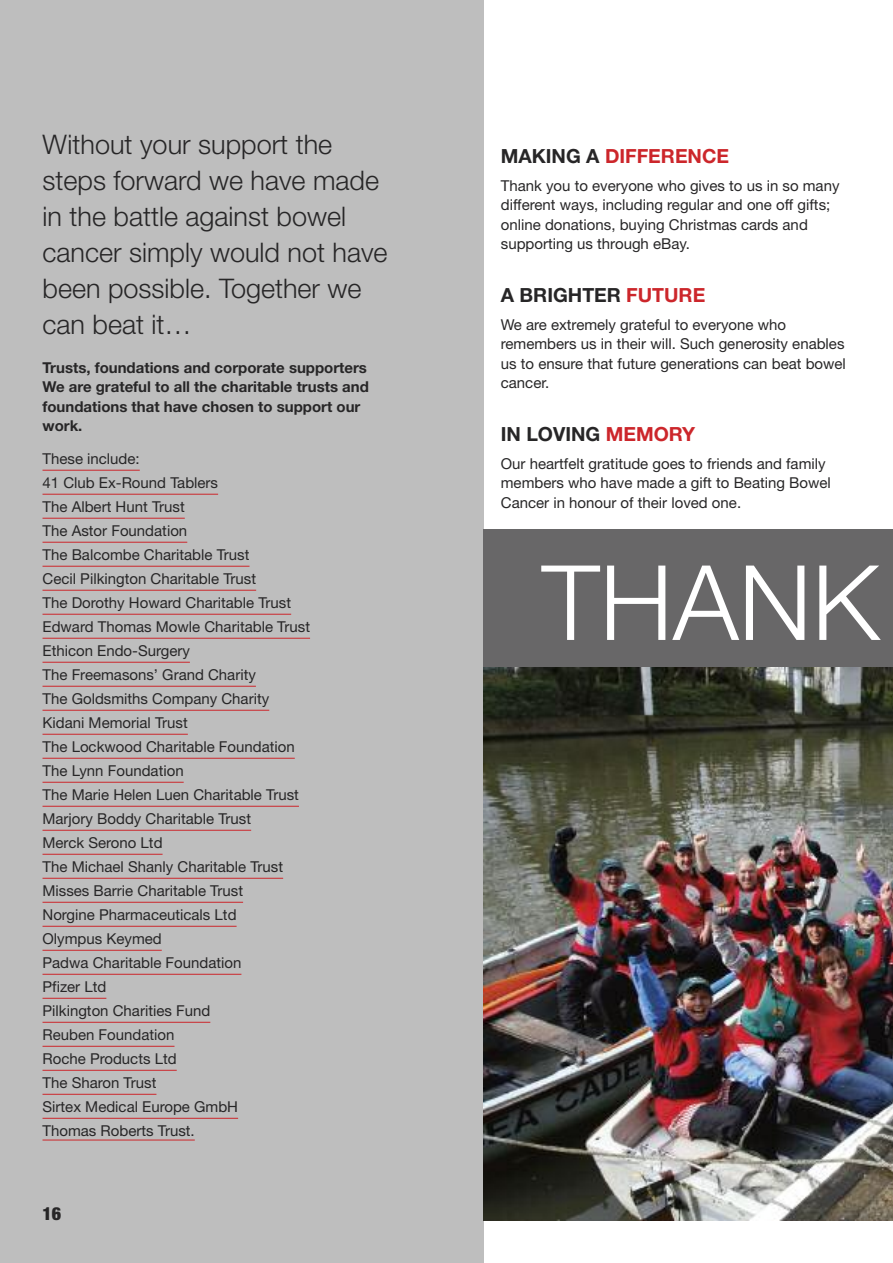
<style>
.page{position:relative;width:893px;height:1263px;background:#fff}
.page>*{position:absolute;margin:0;border:0;box-sizing:border-box;transform-origin:0 0}
.t1{font:300 104.1px "Helvetica Neue";color:#fff}
.t2{font:300 27px/36px "Helvetica Neue";color:#272627}
.t3{font:700 19.5px "Helvetica Neue";color:#272627}
.t4{font:700 19.5px "Helvetica Neue";color:#cc262b}
.t5{font:900 condensed 18px "Helvetica Neue";color:#272627}
.t6{font:15px/24px "Helvetica Neue";color:#272627}
.t7{font:700 15px/19.5px "Helvetica Neue";color:#272627}
.s1{color:#272627}
.s2{color:#cc262b}
</style>
<div class="page">
<div style="left:0;top:0;width:484px;height:1263px;background:#bebebe"></div>
<hr style="left:43px;top:470px;width:97px;height:1px;background:#cc262b">
<hr style="left:43px;top:494px;width:175px;height:1px;background:#cc262b">
<hr style="left:43px;top:518px;width:142px;height:1px;background:#cc262b">
<hr style="left:43px;top:542px;width:144px;height:1px;background:#cc262b">
<hr style="left:43px;top:566px;width:207px;height:1px;background:#cc262b">
<hr style="left:43px;top:590px;width:213px;height:1px;background:#cc262b">
<hr style="left:43px;top:614px;width:248px;height:1px;background:#cc262b">
<hr style="left:43px;top:638px;width:267px;height:1px;background:#cc262b">
<hr style="left:43px;top:662px;width:147px;height:1px;background:#cc262b">
<hr style="left:43px;top:686px;width:213px;height:1px;background:#cc262b">
<hr style="left:43px;top:710px;width:226px;height:1px;background:#cc262b">
<hr style="left:43px;top:734px;width:145px;height:1px;background:#cc262b">
<hr style="left:43px;top:758px;width:252px;height:1px;background:#cc262b">
<hr style="left:43px;top:782px;width:141px;height:1px;background:#cc262b">
<hr style="left:43px;top:806px;width:256px;height:1px;background:#cc262b">
<hr style="left:43px;top:830px;width:208px;height:1px;background:#cc262b">
<hr style="left:43px;top:854px;width:120px;height:1px;background:#cc262b">
<hr style="left:43px;top:878px;width:240px;height:1px;background:#cc262b">
<hr style="left:43px;top:902px;width:200px;height:1px;background:#cc262b">
<hr style="left:43px;top:926px;width:194px;height:1px;background:#cc262b">
<hr style="left:43px;top:950px;width:119px;height:1px;background:#cc262b">
<hr style="left:43px;top:974px;width:198px;height:1px;background:#cc262b">
<hr style="left:43px;top:998px;width:63px;height:1px;background:#cc262b">
<hr style="left:43px;top:1022px;width:167px;height:1px;background:#cc262b">
<hr style="left:43px;top:1046px;width:132px;height:1px;background:#cc262b">
<hr style="left:43px;top:1070px;width:134px;height:1px;background:#cc262b">
<hr style="left:43px;top:1094px;width:113px;height:1px;background:#cc262b">
<hr style="left:43px;top:1118px;width:195px;height:1px;background:#cc262b">
<hr style="left:43px;top:1140px;width:152px;height:1px;background:#cc262b">
<div style="left:484px;top:529px;width:409px;height:146px;background:#686768"></div>
<img style="left:484px;top:667px;width:409px;height:553px">
<h2 class="t2" style="left:43px;top:126px;width:347px">Without your support the steps forward we have made in the battle against bowel cancer simply would not have been possible. Together we can beat it…</h2>
<p class="t7" style="left:43px;top:359px;width:328px">Trusts, foundations and corporate supporters We are grateful to all the charitable trusts and foundations that have chosen to support our work.</p>
<p class="t6" style="left:43px;top:446px;width:269px">These include:<br>41 Club Ex-Round Tablers<br>The Albert Hunt Trust<br>The Astor Foundation<br>The Balcombe Charitable Trust<br>Cecil Pilkington Charitable Trust<br>The Dorothy Howard Charitable Trust<br>Edward Thomas Mowle Charitable Trust<br>Ethicon Endo-Surgery<br>The Freemasons’ Grand Charity<br>The Goldsmiths Company Charity<br>Kidani Memorial Trust<br>The Lockwood Charitable Foundation<br>The Lynn Foundation<br>The Marie Helen Luen Charitable Trust<br>Marjory Boddy Charitable Trust<br>Merck Serono Ltd<br>The Michael Shanly Charitable Trust<br>Misses Barrie Charitable Trust<br>Norgine Pharmaceuticals Ltd<br>Olympus Keymed<br>Padwa Charitable Foundation<br>Pfizer Ltd<br>Pilkington Charities Fund<br>Reuben Foundation<br>Roche Products Ltd<br>The Sharon Trust<br>Sirtex Medical Europe GmbH<br>Thomas Roberts Trust.</p>
<p class="t5" style="left:43px;top:1203px;width:20px">16</p>
<h3 class="t4" style="left:501px;top:149px;width:230px"><span class="s1">MAKING A</span> DIFFERENCE</h3>
<p class="t6" style="left:501px;top:175px;width:340px;line-height:19.5px">Thank you to everyone who gives to us in so many different ways, including regular and one off gifts; online donations, buying Christmas cards and supporting us through eBay.</p>
<h3 class="t3" style="left:501px;top:288px;width:206px">A BRIGHTER <span class="s2">FUTURE</span></h3>
<p class="t6" style="left:501px;top:314px;width:347px;line-height:19.5px">We are extremely grateful to everyone who remembers us in their will. Such generosity enables us to ensure that future generations can beat bowel cancer.</p>
<h3 class="t3" style="left:501px;top:427px;width:196px">IN LOVING <span class="s2">MEMORY</span></h3>
<p class="t6" style="left:501px;top:453px;width:332px;line-height:19.5px">Our heartfelt gratitude goes to friends and family members who have made a gift to Beating Bowel<br>Cancer in honour of their loved one.</p>
<h1 class="t1" style="left:542px;top:539px;width:339px">THANK</h1>
</div>
